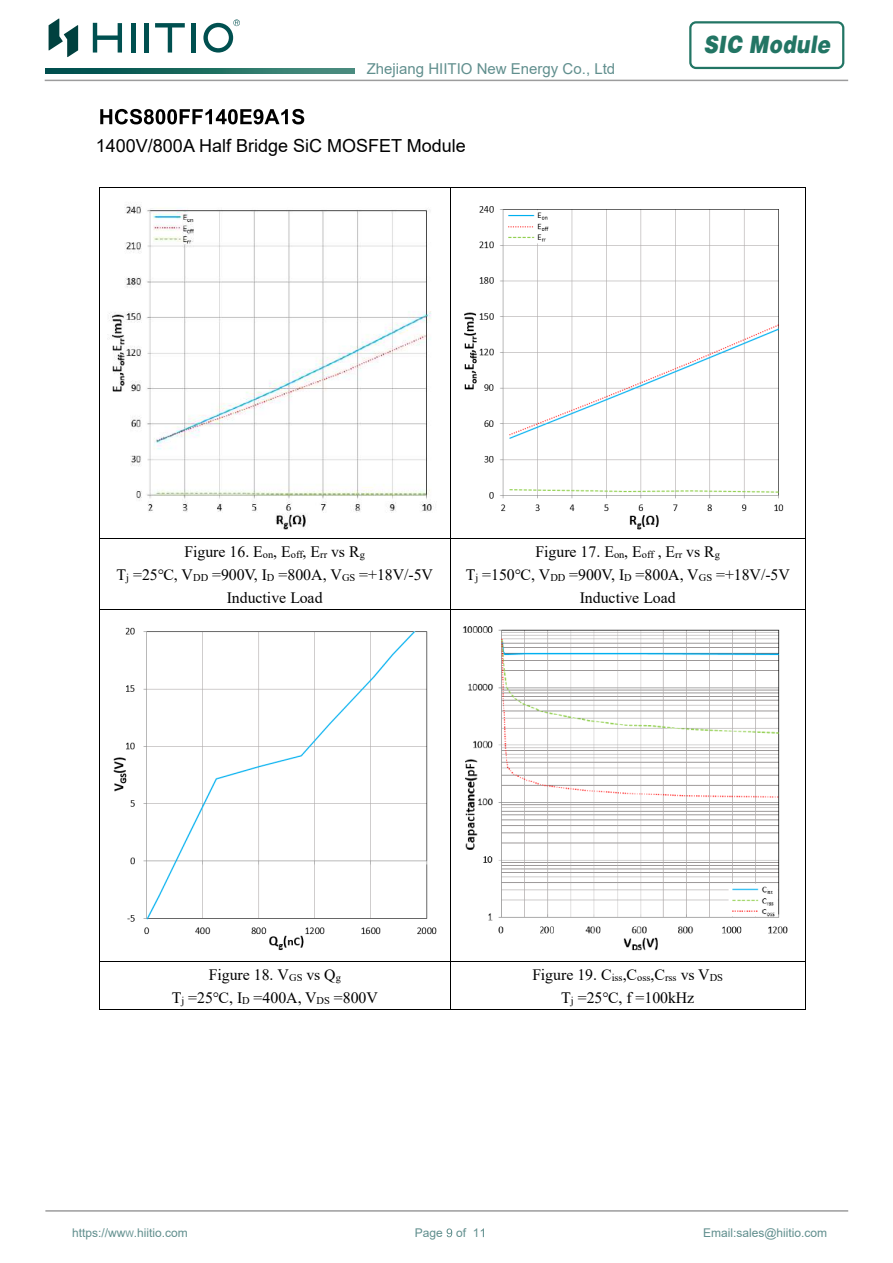
<style>
.page{position:relative;width:893px;height:1263px;background:#fff}
.page>*{position:absolute;margin:0;border:0;box-sizing:border-box;transform-origin:0 0}
.t1{font:24px "HGF9 X CNKI";color:#227564;scale:.86 1}
.t2{font:18px "Arial";color:#000}
.t3{font:15.9px/23.4px "Times New Roman";color:#000;text-align:center}
.t4{font:15px "Arial";color:#618f8e}
.t5{font:12px "Arial";color:#618f8e}
.s1{font-size:9px}
</style>
<div class="page">
<img style="left:109px;top:204px;width:323px;height:326px">
<img style="left:464px;top:206px;width:320px;height:324px">
<hr style="left:100px;top:187px;width:350px;height:1px;background:#000">
<hr style="left:451px;top:187px;width:354px;height:1px;background:#000">
<hr style="left:99px;top:187px;width:1px;height:351px;background:#000">
<hr style="left:450px;top:187px;width:1px;height:351px;background:#000">
<hr style="left:805px;top:187px;width:1px;height:351px;background:#000">
<hr style="left:100px;top:538px;width:350px;height:1px;background:#000">
<hr style="left:451px;top:538px;width:354px;height:1px;background:#000">
<hr style="left:99px;top:539px;width:1px;height:70px;background:#000">
<hr style="left:450px;top:539px;width:1px;height:70px;background:#000">
<hr style="left:805px;top:539px;width:1px;height:70px;background:#000">
<img style="left:113px;top:627px;width:324px;height:323px">
<img style="left:463px;top:626px;width:325px;height:325px">
<hr style="left:100px;top:609px;width:350px;height:1px;background:#000">
<hr style="left:451px;top:609px;width:354px;height:1px;background:#000">
<hr style="left:99px;top:610px;width:1px;height:351px;background:#000">
<hr style="left:450px;top:610px;width:1px;height:351px;background:#000">
<hr style="left:805px;top:610px;width:1px;height:351px;background:#000">
<hr style="left:100px;top:961px;width:350px;height:1px;background:#000">
<hr style="left:451px;top:961px;width:354px;height:1px;background:#000">
<hr style="left:99px;top:962px;width:1px;height:47px;background:#000">
<hr style="left:100px;top:1009px;width:350px;height:1px;background:#000">
<hr style="left:450px;top:962px;width:1px;height:47px;background:#000">
<hr style="left:451px;top:1009px;width:354px;height:1px;background:#000">
<hr style="left:805px;top:962px;width:1px;height:47px;background:#000">
<svg style="left:46px;top:68px;width:308px;height:6px;background:#206d63"></svg>
<hr style="left:45px;top:80px;width:803px;height:1px;background:#9c9c9d">
<div style="left:689px;top:21px;width:155px;height:48px;border:2px solid #227564;border-radius:6px"></div>
<hr style="left:192px;top:23px;width:4px;height:30px;background:#005050">
<hr style="left:131px;top:23px;width:4px;height:30px;background:#005050">
<svg style="left:93px;top:23px;width:29px;height:30px"></svg>
<div style="left:144px;top:23px;width:5px;height:30px;background:#005050"></div>
<svg style="left:155px;top:23px;width:30px;height:30px"></svg>
<svg style="left:203px;top:19px;width:37px;height:34px"></svg>
<svg style="left:49px;top:19px;width:29px;height:38px"></svg>
<hr style="left:45px;top:1210px;width:803px;height:2px;background:#9c9c9d">
<svg style="left:447px;top:1228px;width:5px;height:9px"></svg>
<svg style="left:481px;top:1228px;width:3px;height:9px"></svg>
<svg style="left:100px;top:109px;width:204px;height:15px"></svg>
<p class="t4" style="left:367px;top:58px;width:250px">Zhejiang HIITIO New Energy Co., Ltd</p>
<p class="t2" style="left:96px;top:133px;width:371px">1400V/800A Half Bridge SiC MOSFET Module</p>
<h1 class="t1" style="left:703px;top:26px;width:149px">SIC Module</h1>
<p class="t3" style="left:116px;top:539px;width:318px">Figure 16. E<sub>on</sub>, E<sub>off</sub>, E<sub>rr</sub> vs R<sub>g<br></sub>T<sub>j</sub> =25℃, V<sub>DD</sub> =900V, I<sub>D</sub> =800A, V<sub>GS</sub> =+18V/-5V<br>Inductive Load</p>
<p class="t3" style="left:466px;top:539px;width:326px">Figure 17. E<sub>on</sub>, E<sub>off</sub> , E<sub>rr</sub> vs R<sub>g<br></sub>T<sub>j</sub> =150℃, V<sub>DD</sub> =900V, I<sub>D</sub> =800A, V<sub>GS</sub> =+18V/-5V<br>Inductive Load</p>
<p class="t3" style="left:172px;top:962px;width:208px">Figure 18. V<sub>GS</sub> vs Q<sub>g<br></sub>T<sub>j</sub> =25℃, I<sub>D</sub> =400A, V<sub>DS</sub> =800V</p>
<p class="t3" style="left:532px;top:962px;width:192px">Figure 19. C<sub>iss</sub>,C<sub>oss</sub>,C<sub>rss</sub> vs V<sub>DS<br></sub>T<sub>j</sub> =25℃, f =100kHz</p>
<p class="t5" style="left:72px;top:1225px;width:117px">https://ww<span class="s1">W</span>.hiitio.com</p>
<p class="t5" style="left:415px;top:1225px;width:66px">Page of 1</p>
<p class="t5" style="left:703px;top:1225px;width:126px">Email:sales@hiitio.com</p>
</div>
